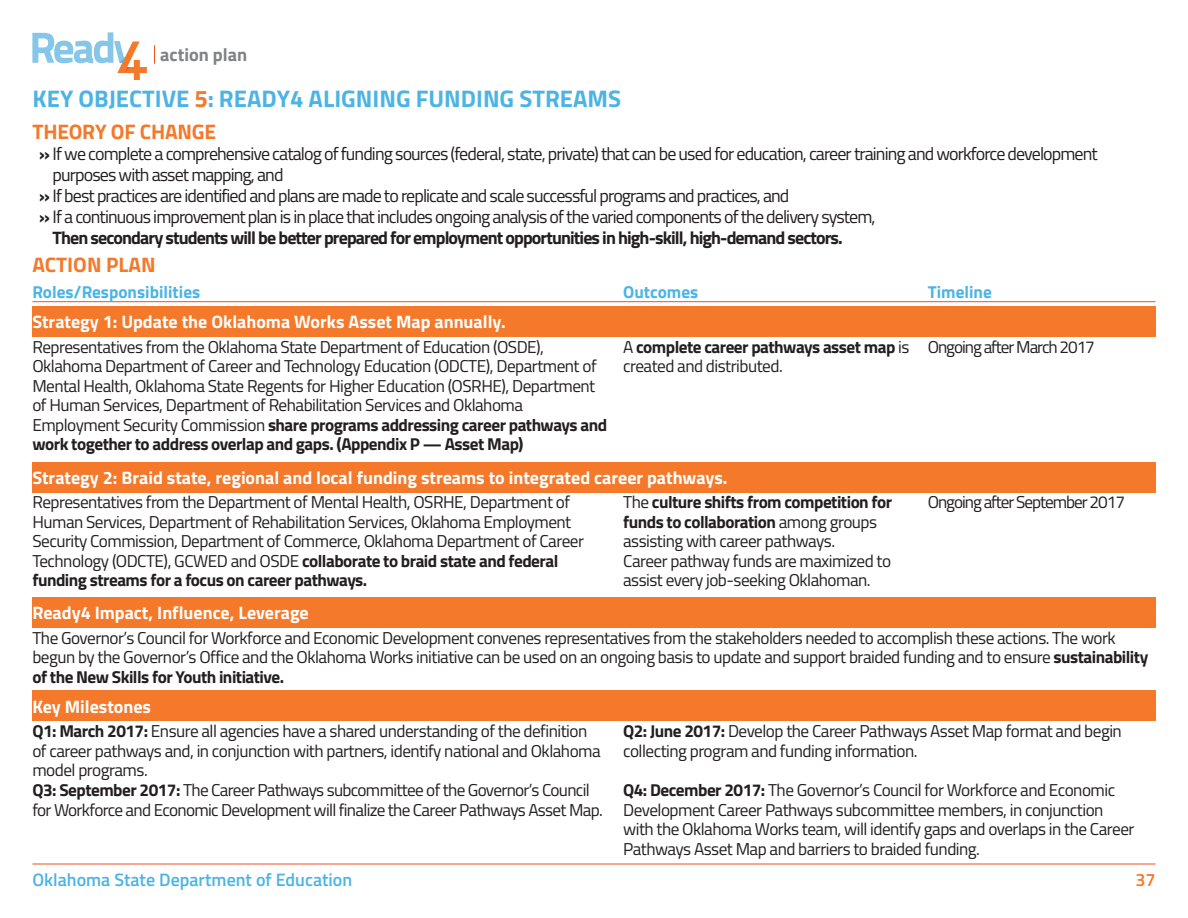
<style>
.page{position:relative;width:1188px;height:918px;background:#fff}
.page>*{position:absolute;margin:0;border:0;box-sizing:border-box;transform-origin:0 0}
.Key_Objective_Header{font:700 24px "Titillium";color:#4cb4e5}
.Key_Objective_Header-2{font:700 21px "Titillium";letter-spacing:-.01em;color:#f4792a}
.t1{font:700 18.3px "Titillium";color:#808285}
.t2{font:18px/21px "Titillium";letter-spacing:-.05em;color:#231f20}
.t3{font:700 18px "Titillium";color:#fff}
.Bullets{font:700 18px "Titillium";letter-spacing:-.05em;color:#231f20}
.t4{font:600 18px "Titillium";color:#4cb4e5}
.t5{font:600 18px "Titillium";color:#f4792a}
.t6{font:17.25px/19.5px "Titillium";letter-spacing:-.03em;color:#231f20}
.t7{font:700 17.25px/19.5px "Titillium";letter-spacing:-.03em;color:#231f20}
.t8{font:17.25px "Titillium";letter-spacing:-.06em;color:#231f20}
.t9{font:700 17.25px "Titillium";color:#4cb4e5}
.s1{color:#f4792a}
.s2{font-weight:700}
.s3{font-weight:400}
</style>
<div class="page">
<hr style="left:32px;top:864px;width:1124px;height:1px;background:#f05023">
<svg style="left:154px;top:45px;width:1px;height:19px"></svg>
<svg style="left:32px;top:32px;width:115px;height:48px"></svg>
<hr style="left:32px;top:301px;width:1124px;height:1px;background:#f05023">
<div style="left:32px;top:306px;width:1124px;height:31px;background:#f4792a"></div>
<div style="left:32px;top:462px;width:1124px;height:30px;background:#f4792a"></div>
<div style="left:32px;top:597px;width:1124px;height:31px;background:#f4792a"></div>
<div style="left:32px;top:690px;width:1124px;height:31px;background:#f4792a"></div>
<p class="t1" style="left:160px;top:41px;width:88px">action plan</p>
<p class="Key_Objective_Header" style="left:33px;top:80px;width:590px">KEY OBJECTIVE <span class="s1">5</span>: READY4 ALIGNING FUNDING STREAMS</p>
<p class="Key_Objective_Header-2" style="left:33px;top:115px;width:185px">THEORY OF CHANGE</p>
<p class="t2" style="left:53px;top:143px;width:1047px;text-indent:-13px"><span class="s2">»</span> If we complete a comprehensive catalog of funding sources (federal, state, private) that can be used for education, career training and workforce development purposes with asset mapping, and</p>
<p class="t2" style="left:39px;top:185px;width:752px"><span class="s2">»</span> If best practices are identified and plans are made to replicate and scale successful programs and practices, and</p>
<p class="t2" style="left:39px;top:206px;width:838px"><span class="s2">»</span> If a continuous improvement plan is in place that includes ongoing analysis of the varied components of the delivery system,</p>
<p class="Bullets" style="left:53px;top:224px;width:792px">Then secondary students will be better prepared for employment opportunities in high-skill, high-demand sectors.</p>
<p class="Key_Objective_Header-2" style="left:32px;top:249px;width:125px">ACTION PLAN</p>
<p class="t9" style="left:623px;top:279px;width:77px">Outcomes</p>
<p class="t9" style="left:32px;top:279px;width:169px">Roles/Responsibilities</p>
<p class="t9" style="left:928px;top:279px;width:66px">Timeline</p>
<p class="t8" style="left:928px;top:334px;width:169px">Ongoing after March 2017</p>
<p class="t3" style="left:32px;top:308px;width:475px">Strategy 1: Update the Oklahoma Works Asset Map annually.</p>
<p class="t6" style="left:32px;top:336px;width:576px">Representatives from the Oklahoma State Department of Education (OSDE), Oklahoma Department of Career and Technology Education (ODCTE), Department of Mental Health, Oklahoma State Regents for Higher Education (OSRHE), Department of Human Services, Department of Rehabilitation Services and Oklahoma Employment Security Commission <span class="s2">share programs addressing career pathways and work together to address overlap and gaps. (Appendix P — Asset Map)</span></p>
<p class="t7" style="left:623px;top:336px;width:288px"><span class="s3">A</span> complete career pathways asset map <span class="s3">is created and distributed.</span></p>
<p class="t3" style="left:32px;top:464px;width:697px">Strategy 2: Braid state, regional and local funding streams to integrated career pathways.</p>
<p class="t6" style="left:32px;top:492px;width:553px">Representatives from the Department of Mental Health, OSRHE, Department of Human Services, Department of Rehabilitation Services, Oklahoma Employment Security Commission, Department of Commerce, Oklahoma Department of Career Technology (ODCTE), GCWED and OSDE <span class="s2">collaborate to braid state and federal funding streams for a focus on career pathways.</span></p>
<p class="t7" style="left:623px;top:492px;width:271px"><span class="s3">The</span> culture shifts from competition for funds to collaboration <span class="s3">among groups assisting with career pathways.</span></p>
<p class="t6" style="left:623px;top:550px;width:270px">Career pathway funds are maximized to assist every job-seeking Oklahoman.</p>
<p class="t3" style="left:32px;top:599px;width:278px">Ready4 Impact, Influence, Leverage</p>
<p class="t8" style="left:928px;top:490px;width:199px">Ongoing after September 2017</p>
<p class="t6" style="left:32px;top:627px;width:1117px">The Governor’s Council for Workforce and Economic Development convenes representatives from the stakeholders needed to accomplish these actions. The work begun by the Governor’s Office and the Oklahoma Works initiative can be used on an ongoing basis to update and support braided funding and to ensure <span class="s2">sustainability of the New Skills for Youth initiative.</span></p>
<p class="t3" style="left:32px;top:693px;width:120px">Key Milestones</p>
<p class="t6" style="left:32px;top:720px;width:570px"><span class="s2">Q1: March 2017:</span> Ensure all agencies have a shared understanding of the definition of career pathways and, in conjunction with partners, identify national and Oklahoma model programs.</p>
<p class="t6" style="left:623px;top:720px;width:500px"><span class="s2">Q2: June 2017:</span> Develop the Career Pathways Asset Map format and begin collecting program and funding information.</p>
<p class="t6" style="left:32px;top:779px;width:572px"><span class="s2">Q3: September 2017:</span> The Career Pathways subcommittee of the Governor’s Council for Workforce and Economic Development will finalize the Career Pathways Asset Map.</p>
<p class="t6" style="left:623px;top:779px;width:513px"><span class="s2">Q4: December 2017:</span> The Governor’s Council for Workforce and Economic Development Career Pathways subcommittee members, in conjunction with the Oklahoma Works team, will identify gaps and overlaps in the Career Pathways Asset Map and barriers to braided funding.</p>
<p class="t4" style="left:32px;top:866px;width:321px">Oklahoma State Department of Education</p>
<p class="t5" style="left:1135px;top:866px;width:22px">37</p>
</div>
